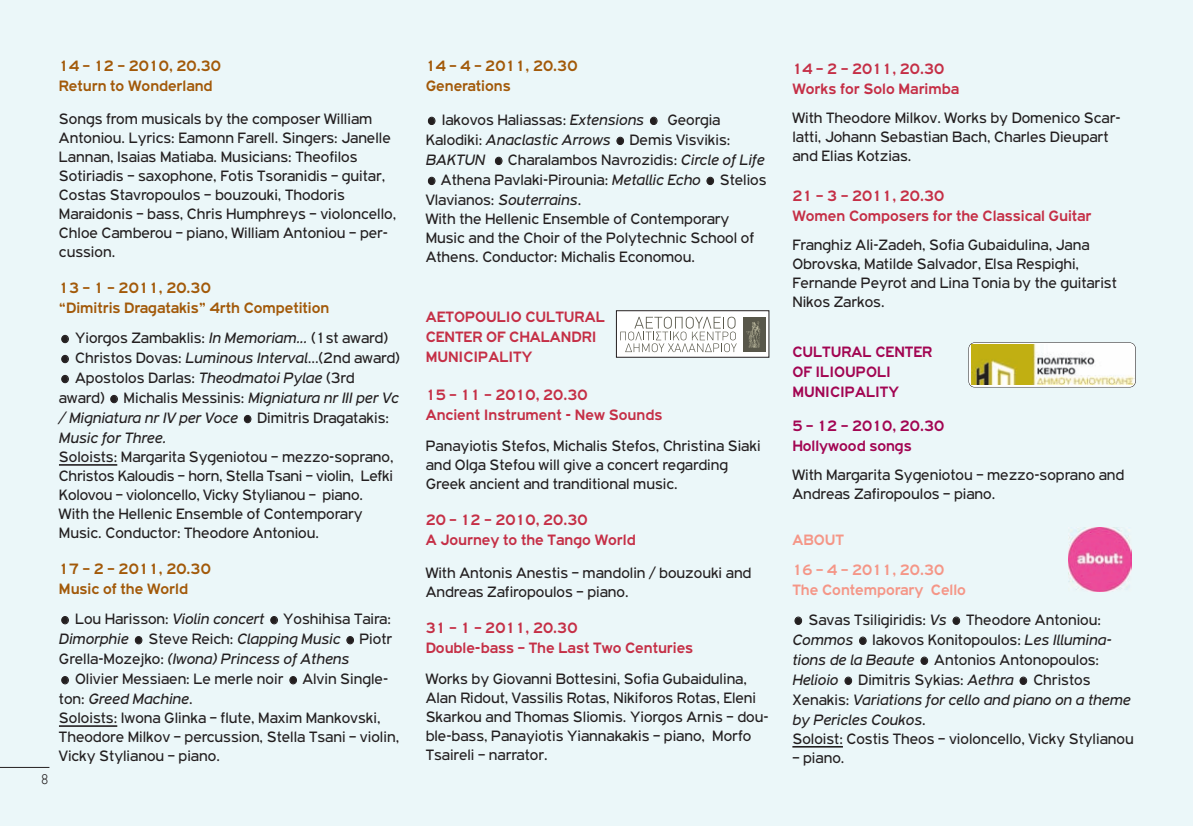
<style>
.page{position:relative;width:1194px;height:826px;background:#fff}
.page>*{position:absolute;margin:0;border:0;box-sizing:border-box;transform-origin:0 0}
.t1{font:16px/19px "PF Highway Gothic Ext";color:#231f20;scale:.9 1}
.t2{font:700 16px/20px "PF Highway Gothic Ext";color:#c52f46;scale:.9 1}
.t3{font:italic 16px "PF Highway Gothic Ext";color:#231f20;scale:.9 1}
.t4{font:700 16px/20px "PF Highway Gothic Ext";color:#a25909;scale:.9 1}
.t5{font:700 16px/20px "PF Highway Gothic Ext";color:#a20552;scale:.9 1}
.t6{font:700 16px/30px "PF Highway Gothic Ext";color:#f59687;scale:.9 1}
.t7{font:16px "Courier";color:#231f20;scale:.9 1}
.s1{font-style:italic}
.s2{font-style:normal}
.s3{font-weight:700;color:#f59687}
</style>
<div class="page">
<div style="left:0;top:0;width:1193px;height:825px;background:#ebf7f9"></div>
<svg style="left:62px;top:335px;width:6px;height:7px"></svg>
<svg style="left:62px;top:355px;width:6px;height:7px"></svg>
<svg style="left:62px;top:375px;width:6px;height:7px"></svg>
<svg style="left:111px;top:395px;width:6px;height:7px"></svg>
<svg style="left:244px;top:415px;width:7px;height:7px"></svg>
<svg style="left:62px;top:616px;width:6px;height:7px"></svg>
<svg style="left:271px;top:616px;width:6px;height:7px"></svg>
<svg style="left:135px;top:636px;width:7px;height:7px"></svg>
<svg style="left:347px;top:636px;width:6px;height:7px"></svg>
<svg style="left:62px;top:676px;width:6px;height:7px"></svg>
<svg style="left:290px;top:676px;width:6px;height:7px"></svg>
<svg style="left:428px;top:117px;width:7px;height:7px"></svg>
<svg style="left:650px;top:117px;width:7px;height:7px"></svg>
<svg style="left:617px;top:137px;width:6px;height:7px"></svg>
<svg style="left:495px;top:157px;width:7px;height:7px"></svg>
<svg style="left:428px;top:177px;width:7px;height:7px"></svg>
<svg style="left:707px;top:177px;width:6px;height:7px"></svg>
<svg style="left:795px;top:617px;width:6px;height:7px"></svg>
<svg style="left:953px;top:617px;width:6px;height:7px"></svg>
<svg style="left:859px;top:637px;width:7px;height:7px"></svg>
<svg style="left:921px;top:657px;width:6px;height:7px"></svg>
<svg style="left:845px;top:677px;width:6px;height:7px"></svg>
<svg style="left:1020px;top:677px;width:6px;height:7px"></svg>
<p class="t7" style="left:40px;top:773px;width:11px">8</p>
<p class="t4" style="left:59px;top:56px;width:181px">14 – 12 – 2010, 20.30<br>Return to Wonderland</p>
<p class="t1" style="left:59px;top:109px;width:376px">Songs from musicals by the composer William Antoniou. Lyrics: Eamonn Farell. Singers: Janelle Lannan, Isaias Matiaba. Musicians: Theofilos Sotiriadis – saxophone, Fotis Tsoranidis – guitar, Costas Stavropoulos – bouzouki, Thodoris Maraidonis – bass, Chris Humphreys – violoncello, Chloe Camberou – piano, William Antoniou – per&shy;cussion.</p>
<p class="t4" style="left:59px;top:278px;width:302px">13 – 1 – 2011, 20.30<br>“Dimitris Dragatakis” 4rth Competition</p>
<p class="t1" style="left:75px;top:328px;width:349px">Yiorgos Zambaklis: <span class="s1">In Memoriam...</span> (1st award)</p>
<p class="t1" style="left:75px;top:348px;width:362px">Christos Dovas: <span class="s1">Luminous Interval</span>…(2nd award)</p>
<p class="t1" style="left:75px;top:368px;width:312px">Apostolos Darlas: <span class="s1">Theodmatoi Pylae</span> (3rd</p>
<p class="t1" style="left:59px;top:388px;width:379px">award) Michalis Messinis: <span class="s1">Migniatura nr III per Vc</span></p>
<p class="t3" style="left:59px;top:409px;width:368px">/ Migniatura nr IV per Voce <span class="s2">Dimitris Dragatakis:</span></p>
<p class="t3" style="left:59px;top:429px;width:121px">Music for Three.</p>
<p class="t1" style="left:59px;top:447px;width:373px">Soloists: Margarita Sygeniotou – mezzo-soprano,</p>
<p class="t1" style="left:59px;top:466px;width:373px">Christos Kaloudis – horn, Stella Tsani – violin, Lefki</p>
<p class="t1" style="left:59px;top:485px;width:339px">Kolovou – violoncello, Vicky Stylianou – piano.</p>
<p class="t1" style="left:59px;top:504px;width:339px">With the Hellenic Ensemble of Contemporary</p>
<p class="t1" style="left:59px;top:523px;width:290px">Music. Conductor: Theodore Antoniou.</p>
<p class="t4" style="left:59px;top:559px;width:170px">17 – 2 – 2011, 20.30<br>Music of the World</p>
<p class="t1" style="left:75px;top:609px;width:352px">Lou Harisson: <span class="s1">Violin concert</span> Yoshihisa Taira:</p>
<p class="t3" style="left:59px;top:630px;width:372px">Dimorphie <span class="s2">Steve Reich:</span> Clapping Music <span class="s2">Piotr</span></p>
<p class="t3" style="left:59px;top:650px;width:324px"><span class="s2">Grella-Mozejko:</span> (Iwona) Princess of Athens</p>
<p class="t1" style="left:75px;top:669px;width:349px">Olivier Messiaen: Le merle noir Alvin Single-</p>
<p class="t3" style="left:59px;top:690px;width:150px"><span class="s2">ton:</span> Greed Machine<span class="s2">.</span></p>
<p class="t1" style="left:59px;top:708px;width:359px">Soloists: Iwona Glinka – flute, Maxim Mankovski,</p>
<p class="t1" style="left:59px;top:727px;width:379px">Theodore Milkov – percussion, Stella Tsani – violin,</p>
<p class="t1" style="left:59px;top:746px;width:180px">Vicky Stylianou – piano.</p>
<p class="t4" style="left:426px;top:56px;width:170px">14 – 4 – 2011, 20.30<br>Generations</p>
<p class="t1" style="left:442px;top:110px;width:226px">Iakovos Haliassas: <span class="s1">Extensions</span></p>
<p class="t1" style="left:426px;top:110px;width:340px;line-height:20px;text-indent:242px">Georgia<br>Kalodiki: <span class="s1">Anaclastic Arrows</span> Demis Visvikis:<br><span class="s1">BAKTUN</span></p>
<p class="t1" style="left:508px;top:150px;width:287px">Charalambos Navrozidis: <span class="s1">Circle of Life</span></p>
<p class="t1" style="left:441px;top:170px;width:363px">Athena Pavlaki-Pirounia: <span class="s1">Metallic Echo</span> Stelios</p>
<p class="t1" style="left:426px;top:190px;width:174px">Vlavianos: <span class="s1">Souterrains</span>.</p>
<p class="t1" style="left:426px;top:209px;width:339px">With the Hellenic Ensemble of Contemporary</p>
<p class="t1" style="left:426px;top:228px;width:366px">Music and the Choir of the Polytechnic School of</p>
<p class="t1" style="left:426px;top:247px;width:301px">Athens. Conductor: Michalis Economou.</p>
<p class="t2" style="left:426px;top:307px;width:200px">AETOPOULIO CULTURAL<br>CENTER OF CHALANDRI<br>MUNICIPALITY</p>
<p class="t2" style="left:426px;top:385px;width:264px">15 – 11 – 2010, 20.30<br>Ancient Instrument - New Sounds</p>
<p class="t1" style="left:426px;top:436px;width:374px">Panayiotis Stefos, Michalis Stefos, Christina Siaki and Olga Stefou will give a concert regarding<br>Greek ancient and tranditional music.</p>
<p class="t2" style="left:426px;top:510px;width:235px">20 – 12 – 2010, 20.30<br>A Journey to the Tango World</p>
<p class="t1" style="left:426px;top:563px;width:363px">With Antonis Anestis – mandolin / bouzouki and<br>Andreas Zafiropoulos – piano.</p>
<p class="t2" style="left:426px;top:618px;width:299px">31 – 1 – 2011, 20.30<br>Double-bass – The Last Two Centuries</p>
<p class="t1" style="left:426px;top:669px;width:382px">Works by Giovanni Bottesini, Sofia Gubaidulina, Alan Ridout, Vassilis Rotas, Nikiforos Rotas, Eleni Skarkou and Thomas Sliomis. Yiorgos Arnis – dou&shy;ble-bass, Panayiotis Yiannakakis – piano, Morfo Tsaireli – narrator.</p>
<p class="t2" style="left:792px;top:58px;width:187px">14 – 2 – 2011, 20.30<br>Works for Solo Marimba</p>
<p class="t1" style="left:792px;top:108px;width:366px">With Theodore Milkov. Works by Domenico Scar&shy;latti, Johann Sebastian Bach, Charles Dieupart and Elias Kotzias.</p>
<p class="t2" style="left:792px;top:185px;width:334px">21 – 3 – 2011, 20.30<br>Women Composers for the Classical Guitar</p>
<p class="t1" style="left:792px;top:235px;width:362px">Franghiz Ali-Zadeh, Sofia Gubaidulina, Jana Obrovska, Matilde Salvador, Elsa Respighi, Fernande Peyrot and Lina Tonia by the guitarist Nikos Zarkos.</p>
<p class="t5" style="left:792px;top:341px;width:157px">CULTURAL CENTER<br>OF ILIOUPOLI<br>MUNICIPALITY</p>
<p class="t5" style="left:792px;top:415px;width:170px">5 – 12 – 2010, 20.30<br>Hollywood songs</p>
<p class="t1" style="left:792px;top:465px;width:370px">With Margarita Sygeniotou – mezzo-soprano and<br>Andreas Zafiropoulos – piano.</p>
<p class="t6" style="left:792px;top:524px;width:170px">ABOUT<br>16 – 4 – 2011, 20.30</p>
<p class="t1" style="left:808px;top:574px;width:326px;line-height:30.2px;text-indent:-16px"><span class="s3">The Contemporary Cello<br></span>Savas Tsiligiridis: <span class="s1">Vs</span> Theodore Antoniou:</p>
<p class="t1" style="left:792px;top:630px;width:381px;line-height:19.8px"><span class="s1">Commos</span> Iakovos Konitopoulos: <span class="s1">Les Illumina&shy;tions de la Beaute</span> Antonios Antonopoulos:<br><span class="s1">Helioio</span> Dimitris Sykias: <span class="s1">Aethra</span> Christos Xenakis: <span class="s1">Variations for cello and piano on a theme by Pericles Coukos</span>.<br>Soloist: Costis Theos – violoncello, Vicky Stylianou</p>
<p class="t1" style="left:792px;top:748px;width:59px">– piano.</p>
</div>
